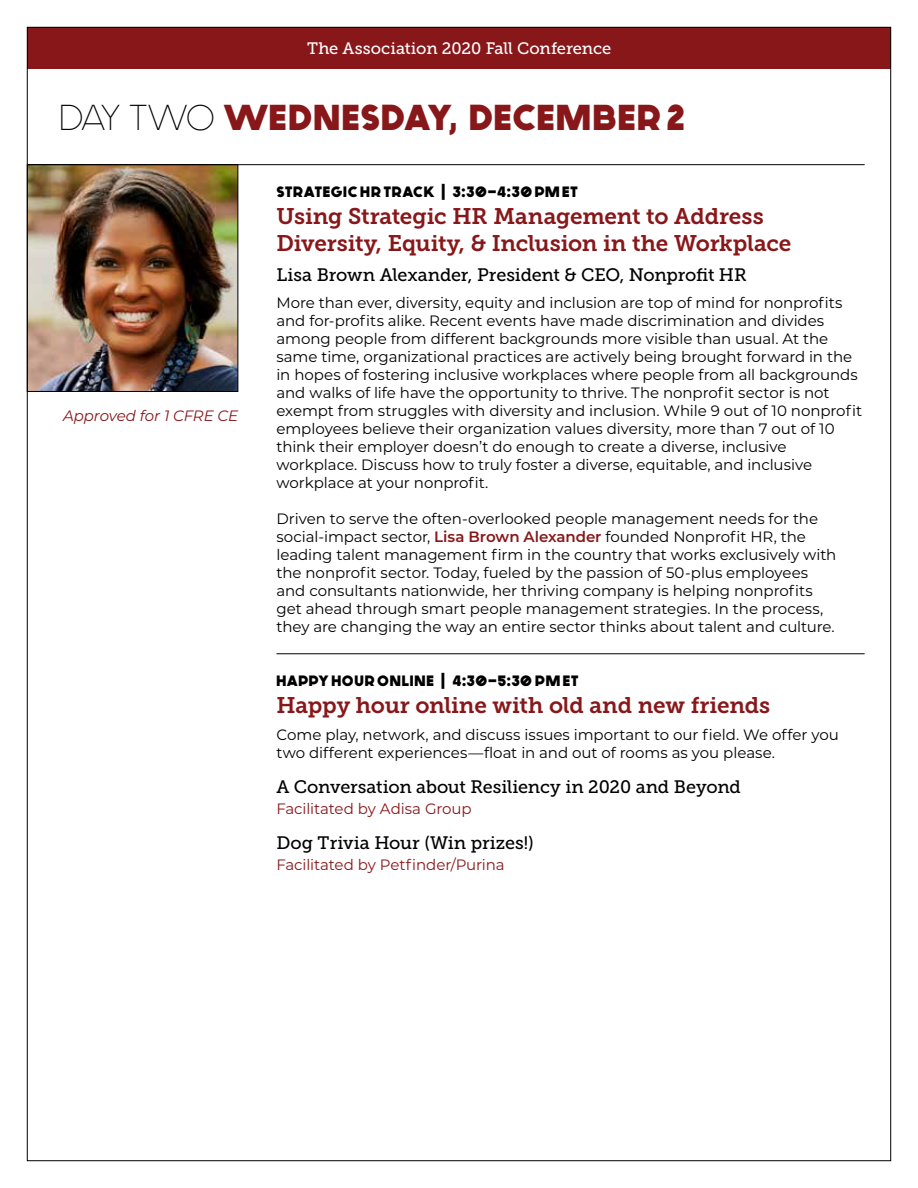
<style>
.page{position:relative;width:918px;height:1188px;background:#fff}
.page>*{position:absolute;margin:0;border:0;box-sizing:border-box;transform-origin:0 0}
.t1{font:700 36px "Generica";letter-spacing:.025em;color:#88171a}
.t2{font:22.5px/27px "Museo Slab 700";letter-spacing:-.01em;color:#88171a}
.t3{font:18px "Museo Slab 500";letter-spacing:-.01em;color:#000}
.t4{font:16.5px "Museo Slab 500";letter-spacing:-.005em;color:#fff}
.t5{font:15px/18px "Montserrat";letter-spacing:-.005em;color:#000}
.t6{font:700 15px "Generica";letter-spacing:.03em;color:#000}
.t7{font:15px "Montserrat";letter-spacing:-.01em;color:#88171a}
.t8{font:italic 15px "Montserrat";letter-spacing:-.01em;color:#88171a}
.s1{font-weight:400;color:#000}
.s2{font-weight:600;color:#88171a}
</style>
<div class="page">
<div style="left:27px;top:27px;width:864px;height:41px;background:#88171a"></div>
<img style="left:29px;top:166px;width:207px;height:224px">
<div style="left:27px;top:164px;width:211px;height:228px;border:1px solid #000"></div>
<hr style="left:28px;top:164px;width:837px;height:1px;background:#000">
<hr style="left:276px;top:653px;width:589px;height:1px;background:#000">
<p class="t4" style="left:307px;top:39px;width:306px">The Association 2020 Fall Conference</p>
<h1 class="t1" style="left:60px;top:95px;width:626px"><span class="s1">DAY TWO</span> WEDNESDAY, DECEMBER 2</h1>
<p class="t8" style="left:63px;top:406px;width:176px">Approved for 1 CFRE CE</p>
<p class="t6" style="left:276px;top:183px;width:303px">STRATEGIC HR TRACK | 3:30-4:30 PM ET</p>
<h2 class="t2" style="left:276px;top:203px;width:517px">Using Strategic HR Management to Address<br>Diversity, Equity, &amp; Inclusion in the Workplace</h2>
<p class="t3" style="left:276px;top:265px;width:472px">Lisa Brown Alexander, President &amp; CEO, Nonprofit HR</p>
<p class="t5" style="left:276px;top:293px;width:587px">More than ever, diversity, equity and inclusion are top of mind for nonprofits and for-profits alike. Recent events have made discrimination and divides among people from different backgrounds more visible than usual. At the same time, organizational practices are actively being brought forward in the in hopes of fostering inclusive workplaces where people from all backgrounds and walks of life have the opportunity to thrive. The nonprofit sector is not exempt from struggles with diversity and inclusion. While 9 out of 10 nonprofit employees believe their organization values diversity, more than 7 out of 10 think their employer doesn’t do enough to create a diverse, inclusive workplace. Discuss how to truly foster a diverse, equitable, and inclusive workplace at your nonprofit.</p>
<p class="t5" style="left:276px;top:509px;width:561px">Driven to serve the often-overlooked people management needs for the social-impact sector, <span class="s2">Lisa Brown Alexander</span> founded Nonprofit HR, the leading talent management firm in the country that works exclusively with the nonprofit sector. Today, fueled by the passion of 50-plus employees and consultants nationwide, her thriving company is helping nonprofits get ahead through smart people management strategies. In the process, they are changing the way an entire sector thinks about talent and culture.</p>
<p class="t6" style="left:276px;top:671px;width:304px">HAPPY HOUR ONLINE | 4:30–5:30 PM ET</p>
<h2 class="t2" style="left:276px;top:691px;width:495px">Happy hour online with old and new friends</h2>
<p class="t5" style="left:276px;top:725px;width:564px">Come play, network, and discuss issues important to our field. We offer you two different experiences—float in and out of rooms as you please.</p>
<p class="t3" style="left:276px;top:777px;width:466px">A Conversation about Resiliency in 2020 and Beyond</p>
<p class="t7" style="left:276px;top:798px;width:197px">Facilitated by Adisa Group</p>
<p class="t3" style="left:276px;top:833px;width:259px">Dog Trivia Hour (Win prizes!)</p>
<p class="t7" style="left:276px;top:855px;width:230px">Facilitated by Petfinder/Purina</p>
</div>
